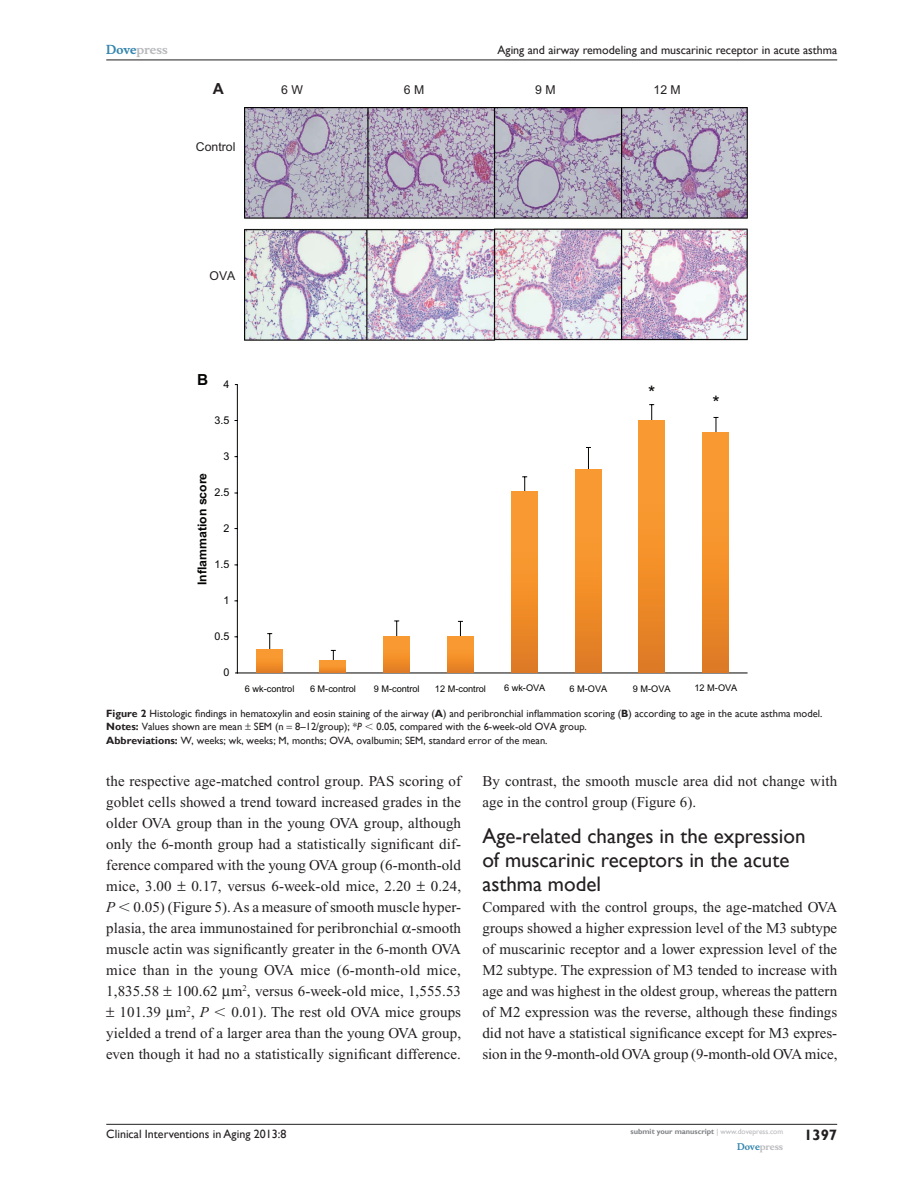
<style>
.page{position:relative;width:918px;height:1188px;background:#fff}
.page>*{position:absolute;margin:0;border:0;box-sizing:border-box;transform-origin:0 0}
.t1{font:21px/24px "Gill Sans";color:#231f20}
.t2{font:18.3px "Arial";color:#040503}
.t3{font:700 15.3px "Arial";color:#231f20}
.t4{font:700 15.3px "Arial";color:#040503}
.TxF{font:15px/21px "Times New Roman";letter-spacing:.005em;color:#231f20;text-align:justify}
.t5{font:700 15px "Gill Sans";color:#231f20}
.t6{font:12.3px "Arial";color:#231f20}
.t7{font:700 12.3px "Arial";color:#040503}
.t8{font:12px "Gill Sans";color:#231f20}
.t9{font:700 12px "Musee";color:#b8b9bc}
.t10{font:10.65px "Arial";color:#040503}
.FigSNRI{font:10.5px "Gill Sans";color:#231f20}
.FC{font:10.5px "Gill Sans";color:#231f20}
.t11{font:9.15px "Arial";color:#040503}
.t12{font:700 9px "Musee";color:#b8b9bc}
.t13{font:700 7.5px "Gill Sans";color:#808285}
.s1{color:#3485ae}
.s2{font-weight:700}
.s3{font-style:italic}
.s4{font-family:"Mathematical Pi One"}
.s5{font-weight:400;color:#b8b9bc}
</style>
<div class="page">
<hr style="left:106px;top:1124px;width:731px;height:1px;background:#231f20">
<hr style="left:106px;top:60px;width:731px;height:1px;background:#231f20">
<img style="left:244px;top:108px;width:503px;height:233px">
<svg style="left:234px;top:384px;width:514px;height:290px"></svg>
<div style="left:703px;top:433px;width:26px;height:240px;background:linear-gradient(to bottom,#ffa133,#e47e23)"></div>
<svg style="left:649px;top:404px;width:5px;height:17px"></svg>
<div style="left:639px;top:421px;width:26px;height:252px;background:linear-gradient(to bottom,#ffa133,#e47e23)"></div>
<svg style="left:586px;top:447px;width:5px;height:22px"></svg>
<div style="left:575px;top:469px;width:26px;height:204px;background:linear-gradient(to bottom,#ffa133,#e47f23)"></div>
<svg style="left:522px;top:476px;width:5px;height:16px"></svg>
<div style="left:512px;top:492px;width:26px;height:181px;background:linear-gradient(to bottom,#ffa133,#e47e23)"></div>
<svg style="left:458px;top:621px;width:5px;height:16px"></svg>
<div style="left:447px;top:637px;width:26px;height:36px;background:linear-gradient(to bottom,#ffa134,#e58024)"></div>
<svg style="left:394px;top:621px;width:5px;height:15px"></svg>
<svg style="left:384px;top:636px;width:26px;height:37px"></svg>
<svg style="left:331px;top:650px;width:5px;height:11px"></svg>
<svg style="left:320px;top:661px;width:26px;height:12px"></svg>
<svg style="left:267px;top:633px;width:5px;height:16px"></svg>
<div style="left:257px;top:649px;width:26px;height:24px;background:linear-gradient(to bottom,#ffa234,#e68124)"></div>
<p class="t9" style="left:106px;top:43px;width:63px"><span class="s1">Dove</span>press</p>
<p class="t3" style="left:213px;top:80px;width:13px">A</p>
<p class="t6" style="left:281px;top:82px;width:23px">6 W</p>
<p class="t6" style="left:196px;top:139px;width:41px">Control</p>
<p class="t8" style="left:498px;top:43px;width:341px">Aging and airway remodeling and muscarinic receptor in acute asthma</p>
<p class="t6" style="left:404px;top:82px;width:22px">6 M</p>
<p class="t6" style="left:535px;top:82px;width:22px">9 M</p>
<p class="t6" style="left:654px;top:82px;width:29px">12 M</p>
<p class="t6" style="left:210px;top:269px;width:27px">OVA</p>
<p class="t4" style="left:197px;top:371px;width:13px">B</p>
<p class="t10" style="left:223px;top:378px;width:7px">4</p>
<p class="t10" style="left:214px;top:414px;width:16px">3.5</p>
<p class="t7" style="left:195px;top:585px;width:114px;rotate:-90deg">Inflammation score</p>
<p class="t10" style="left:223px;top:450px;width:7px">3</p>
<p class="t10" style="left:214px;top:486px;width:16px">2.5</p>
<p class="t10" style="left:223px;top:522px;width:7px">2</p>
<p class="t10" style="left:214px;top:558px;width:16px">1.5</p>
<p class="t10" style="left:223px;top:594px;width:7px">1</p>
<p class="t10" style="left:214px;top:630px;width:16px">0.5</p>
<p class="t10" style="left:223px;top:666px;width:7px">0</p>
<p class="t2" style="left:648px;top:382px;width:9px">*</p>
<p class="t2" style="left:712px;top:392px;width:9px">*</p>
<p class="t11" style="left:245px;top:683px;width:51px">6 wk-control</p>
<p class="t11" style="left:310px;top:683px;width:47px">6 M-control</p>
<p class="t11" style="left:374px;top:683px;width:47px">9 M-control</p>
<p class="t11" style="left:435px;top:684px;width:53px">12 M-control</p>
<p class="t11" style="left:504px;top:683px;width:43px">6 wk-OVA</p>
<p class="t11" style="left:570px;top:684px;width:39px">6 M-OVA</p>
<p class="t11" style="left:633px;top:683px;width:39px">9 M-OVA</p>
<p class="t11" style="left:695px;top:683px;width:44px">12 M-OVA</p>
<p class="FC" style="left:106px;top:707px;width:718px"><span class="s2">Figure 2</span> Histologic findings in hematoxylin and eosin staining of the airway (<span class="s2">A</span>) and peribronchial inflammation scoring (<span class="s2">B</span>) according to age in the acute asthma model.</p>
<p class="FigSNRI" style="left:106px;top:721px;width:482px"><span class="s2">Notes:</span> Values shown are mean SEM (n 8–12/group); *<span class="s3">P</span> <span class="s4">,</span> 0.05, compared with the 6-week-old OVA group.</p>
<p class="FigSNRI" style="left:106px;top:734px;width:443px"><span class="s2">Abbreviations:</span> W, weeks; wk, weeks; M, months; OVA, ovalbumin; SEM, standard error of the mean.</p>
<p class="TxF" style="left:106px;top:770px;width:356px">the respective age-matched control group. PAS scoring of goblet cells showed a trend toward increased grades in the older OVA group than in the young OVA group, although only the 6-month group had a statistically significant dif&shy;ference compared with the young OVA group (6-month-old mice, 3.00</p>
<p class="TxF" style="left:191px;top:875px;width:221px">0.17, versus 6-week-old mice, 2.20</p>
<p class="TxF" style="left:106px;top:875px;width:356px;text-align:right">0.24,<br><span class="s3">P</span> <span class="s4">,</span> 0.05) (Figure 5). As a measure of smooth muscle hyper&shy;plasia, the area immunostained for peribronchial -smooth muscle actin was significantly greater in the 6-month OVA mice than in the young OVA mice (6-month-old mice, 1,835.58 100.62 m<sup>2</sup>, versus 6-week-old mice, 1,555.53<br>101.39 m<sup>2</sup>, <span class="s3">P</span> <span class="s4">,</span> 0.01). The rest old OVA mice groups yielded a trend of a larger area than the young OVA group, even though it had no a statistically significant difference.</p>
<p class="TxF" style="left:482px;top:770px;width:356px">By contrast, the smooth muscle area did not change with age in the control group (Figure 6).</p>
<h2 class="t1" style="left:482px;top:824px;width:325px">Age-related changes in the expression of muscarinic receptors in the acute asthma model</h2>
<p class="TxF" style="left:482px;top:896px;width:357px">Compared with the control groups, the age-matched OVA groups showed a higher expression level of the M3 subtype of muscarinic receptor and a lower expression level of the M2 subtype. The expression of M3 tended to increase with age and was highest in the oldest group, whereas the pattern of M2 expression was the reverse, although these findings did not have a statistical significance except for M3 expres&shy;sion in the 9-month-old OVA group (9-month-old OVA mice,</p>
<p class="t8" style="left:106px;top:1127px;width:182px">Clinical Interventions in Aging 2013:8</p>
<p class="t13" style="left:631px;top:1127px;width:154px">submit your manuscript <span class="s5">| www.dovepress.com</span></p>
<p class="t12" style="left:737px;top:1141px;width:48px"><span class="s1">Dove</span>press</p>
<p class="t5" style="left:804px;top:1126px;width:35px">1397</p>
</div>
